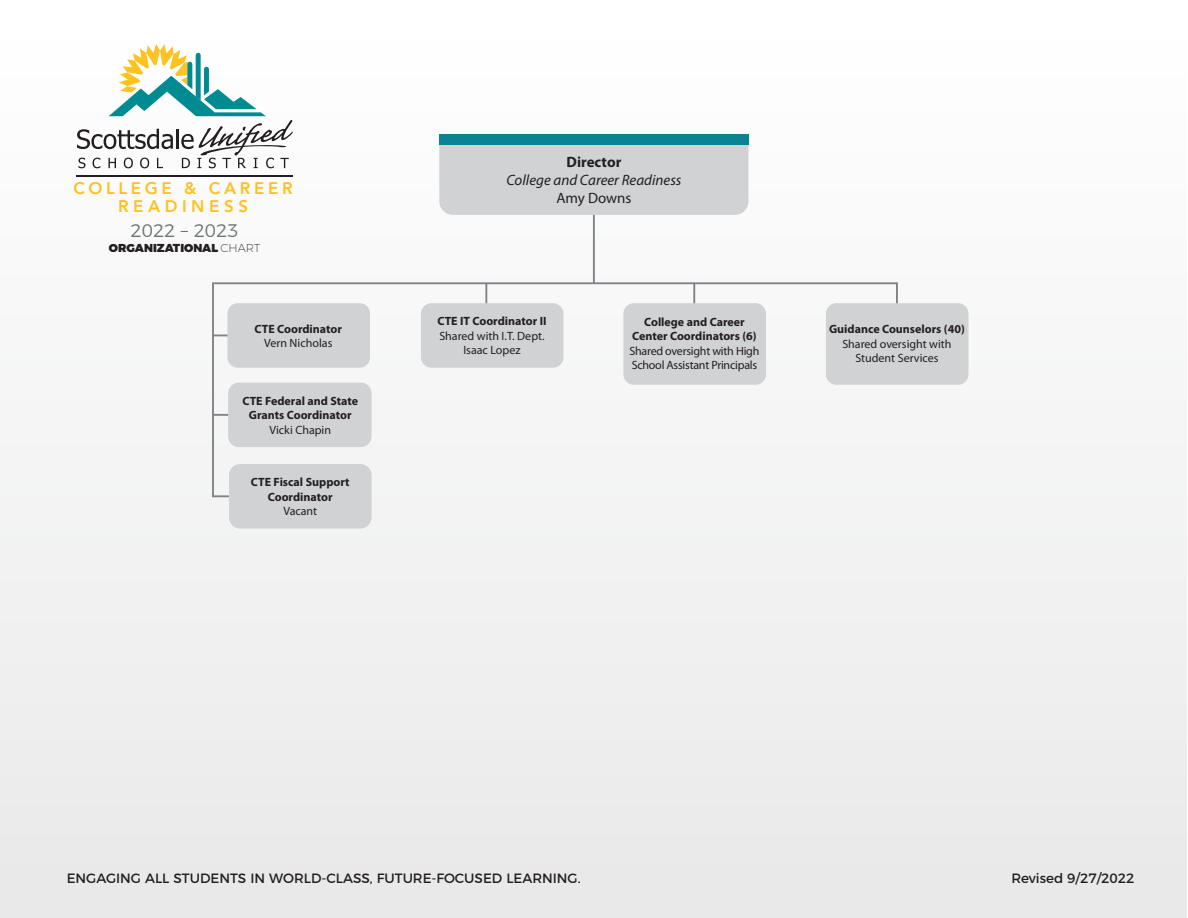
<style>
.page{position:relative;width:1188px;height:918px;background:#fff}
.page>*{position:absolute;margin:0;border:0;box-sizing:border-box;transform-origin:0 0}
.t1{font:300 18.15px "Montserrat";color:#6f7073}
.t2{font:800 16.8px/18px "Avenir";letter-spacing:.215em;color:#fec221;text-align:center}
.t3{font:italic 15px "Myriad Pro";color:#231f20}
.t4{font:700 15px "Myriad Pro";color:#231f20}
.t5{font:15px "Myriad Pro";color:#231f20}
.t6{font:13.5px "Montserrat";color:#231f20}
.t7{font:700 12px/14.4px "Myriad Pro";color:#231f20;text-align:center}
.t8{font:12px/14.4px "Myriad Pro";color:#231f20;text-align:center}
.t9{font:12px/14.4px "Myriad Pro";letter-spacing:-.02em;color:#231f20}
.t10{font:900 11.55px "Montserrat";color:#231f20}
.s1{font-weight:200}
</style>
<div class="page">
<div style="left:0;top:1px;width:1187px;height:917px;background:#f2f2f3"></div>
<hr style="left:593px;top:159px;width:2px;height:124px;background:#808285">
<svg style="left:212px;top:281px;width:686px;height:217px"></svg>
<div style="left:227px;top:303px;width:143px;height:65px;background:#d1d2d4;border-radius:10px"></div>
<div style="left:228px;top:383px;width:144px;height:64px;background:#d1d2d4;border-radius:11px"></div>
<div style="left:229px;top:464px;width:143px;height:65px;background:#d1d2d4;border-radius:11px"></div>
<div style="left:439px;top:134px;width:309px;height:81px;background:#d1d2d4"></div>
<div style="left:440px;top:134px;width:309px;height:11px;background:#0b8395"></div>
<div style="left:421px;top:303px;width:142px;height:65px;background:#d1d2d4;border-radius:11px"></div>
<div style="left:623px;top:303px;width:143px;height:82px;background:#d1d2d4;border-radius:10px"></div>
<div style="left:826px;top:303px;width:142px;height:82px;background:#d1d2d4;border-radius:10px"></div>
<hr style="left:76px;top:175px;width:217px;height:1px;background:#231f20">
<svg style="left:77px;top:44px;width:216px;height:124px"></svg>
<h2 class="t2" style="left:73px;top:179px;width:221px">COLLEGE &amp; CAREER<br>READINESS</h2>
<h1 class="t1" style="left:131px;top:216px;width:110px">2022 – 2023</h1>
<p class="t10" style="left:109px;top:240px;width:153px">ORGANIZATIONAL <span class="s1">CHART</span></p>
<p class="t7" style="left:255px;top:322px;width:89px">CTE Coordinator</p>
<p class="t8" style="left:264px;top:336px;width:70px">Vern Nicholas</p>
<p class="t7" style="left:242px;top:394px;width:117px">CTE Federal and State<br>Grants Coordinator</p>
<p class="t8" style="left:270px;top:422px;width:63px">Vicki Chapin</p>
<p class="t7" style="left:251px;top:475px;width:100px">CTE Fiscal Support<br>Coordinator</p>
<p class="t8" style="left:283px;top:504px;width:35px">Vacant</p>
<p class="t4" style="left:567px;top:154px;width:56px">Director</p>
<p class="t3" style="left:506px;top:171px;width:177px">College and Career Readiness</p>
<p class="t5" style="left:556px;top:189px;width:77px">Amy Downs</p>
<p class="t7" style="left:437px;top:314px;width:111px">CTE IT Coordinator II</p>
<p class="t8" style="left:439px;top:328px;width:107px">Shared with I.T. Dept.<br>Isaac Lopez</p>
<p class="t7" style="left:632px;top:315px;width:126px">College and Career<br>Center Coordinators (6)</p>
<p class="t9" style="left:630px;top:343px;width:131px">Shared oversight with High<br>School Assistant Principals</p>
<p class="t7" style="left:829px;top:322px;width:137px">Guidance Counselors (40)</p>
<p class="t8" style="left:842px;top:336px;width:111px">Shared oversight with<br>Student Services</p>
<p class="t6" style="left:67px;top:868px;width:515px">ENGAGING ALL STUDENTS IN WORLD-CLASS, FUTURE-FOCUSED LEARNING.</p>
<p class="t6" style="left:1011px;top:868px;width:125px">Revised 9/27/2022</p>
</div>
